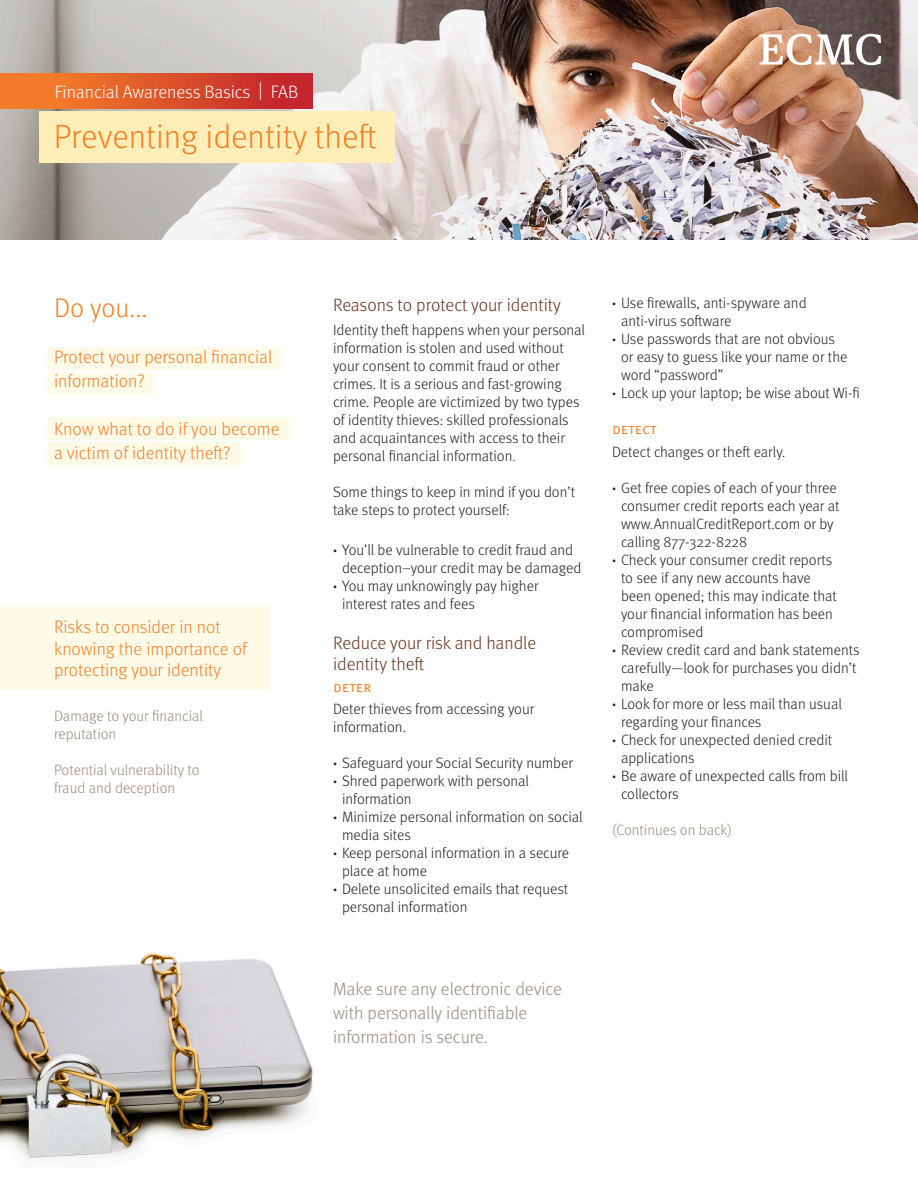
<style>
.page{position:relative;width:918px;height:1188px;background:#fff}
.page>*{position:absolute;margin:0;border:0;box-sizing:border-box;transform-origin:0 0}
.t1{font:300 33.75px "Meta OT";color:#f48026}
.t2{font:300 27px "Meta OT";color:#f48026}
.Header_1{font:300 18px/24px "Meta OT";color:#f48026}
.t3{font:300 18px/24px "Meta OT";color:#998b7d}
.Header_1-2{font:300 18px/21.6px "Meta OT";color:#68311e}
.t4{font:300 18px "Meta OT";letter-spacing:-.005em;color:#fff}
.t5{font:300 15px/18px "Meta OT";color:#231f20}
.Bulleted_list{font:300 15px/18px "Meta OT";color:#998b7d}
.Header_2{font:15px "Meta OT Norm";color:#f48026}
.s1{font-weight:700}
</style>
<div class="page">
<img style="left:0;top:953px;width:313px;height:207px">
<img style="left:0;top:0;width:918px;height:240px">
<svg style="left:759px;top:34px;width:122px;height:31px"></svg>
<div style="left:48px;top:347px;width:233px;height:22px;background:#fefae8"></div>
<div style="left:48px;top:442px;width:193px;height:22px;background:#fefae8"></div>
<div style="left:39px;top:112px;width:355px;height:51px;background:#ffeeb8"></div>
<div style="left:48px;top:372px;width:105px;height:22px;background:#fefae8"></div>
<div style="left:47px;top:417px;width:241px;height:23px;background:#fefae8"></div>
<div style="left:0;top:607px;width:270px;height:82px;background:#fefae8"></div>
<div style="left:0;top:73px;width:313px;height:36px;background:linear-gradient(to right,#fb8929,#c0202c)"></div>
<p class="t4" style="left:55px;top:81px;width:245px">Financial Awareness Basics | FAB</p>
<p class="t1" style="left:54px;top:117px;width:324px">Preventing identity theft</p>
<p class="t2" style="left:54px;top:292px;width:95px">Do you...</p>
<p class="Header_1" style="left:54px;top:345px;width:220px">Protect your personal financial information?</p>
<p class="Header_1" style="left:54px;top:417px;width:227px">Know what to do if you become a victim of identity theft?</p>
<p class="Header_1" style="left:54px;top:616px;width:194px;line-height:21.6px">Risks to consider in not knowing the importance of protecting your identity</p>
<p class="Bulleted_list" style="left:54px;top:707px;width:151px">Damage to your financial reputation</p>
<p class="Bulleted_list" style="left:54px;top:761px;width:147px">Potential vulnerability to fraud and deception</p>
<p class="Header_1-2" style="left:333px;top:294px;width:229px">Reasons to protect your identity</p>
<p class="t5" style="left:333px;top:321px;width:254px">Identity theft happens when your personal information is stolen and used without your consent to commit fraud or other crimes. It is a serious and fast-growing crime. People are victimized by two types of identity thieves: skilled professionals and acquaintances with access to their personal financial information.</p>
<p class="t5" style="left:333px;top:483px;width:244px">Some things to keep in mind if you don’t take steps to protect yourself:</p>
<p class="t5" style="left:342px;top:541px;width:241px;text-indent:-9px"><span class="s1">·</span> You’ll be vulnerable to credit fraud and deception–your credit may be damaged</p>
<p class="t5" style="left:342px;top:577px;width:198px;text-indent:-9px"><span class="s1">·</span> You may unknowingly pay higher interest rates and fees</p>
<p class="Header_1-2" style="left:333px;top:632px;width:205px">Reduce your risk and handle identity theft</p>
<p class="Header_2" style="left:333px;top:678px;width:40px">deter</p>
<p class="t5" style="left:333px;top:700px;width:203px">Deter thieves from accessing your information.</p>
<p class="t5" style="left:333px;top:754px;width:241px"><span class="s1">·</span> Safeguard your Social Security number</p>
<p class="t5" style="left:342px;top:772px;width:189px;text-indent:-9px"><span class="s1">·</span> Shred paperwork with personal information</p>
<p class="t5" style="left:342px;top:808px;width:242px;text-indent:-9px"><span class="s1">·</span> Minimize personal information on social media sites</p>
<p class="t5" style="left:342px;top:844px;width:229px;text-indent:-9px"><span class="s1">·</span> Keep personal information in a secure place at home</p>
<p class="t5" style="left:342px;top:880px;width:228px;text-indent:-9px"><span class="s1">·</span> Delete unsolicited emails that request personal information</p>
<p class="t3" style="left:333px;top:977px;width:230px">Make sure any electronic device with personally identifiable information is secure.</p>
<p class="t5" style="left:621px;top:294px;width:187px;text-indent:-9px"><span class="s1">·</span> Use firewalls, anti-spyware and anti-virus software</p>
<p class="t5" style="left:621px;top:330px;width:228px;text-indent:-9px"><span class="s1">·</span> Use passwords that are not obvious or easy to guess like your name or the word “password”</p>
<p class="t5" style="left:612px;top:384px;width:249px"><span class="s1">·</span> Lock up your laptop; be wise about Wi-fi</p>
<p class="Header_2" style="left:612px;top:420px;width:46px">detect</p>
<p class="t5" style="left:612px;top:443px;width:175px">Detect changes or theft early.</p>
<p class="t5" style="left:621px;top:479px;width:220px;text-indent:-9px"><span class="s1">·</span> Get free copies of each of your three consumer credit reports each year at www.AnnualCreditReport.com or by calling 877-322-8228</p>
<p class="t5" style="left:621px;top:551px;width:217px;text-indent:-9px"><span class="s1">·</span> Check your consumer credit reports to see if any new accounts have been opened; this may indicate that your financial information has been compromised</p>
<p class="t5" style="left:621px;top:641px;width:240px;text-indent:-9px"><span class="s1">·</span> Review credit card and bank statements carefully—look for purchases you didn’t make</p>
<p class="t5" style="left:621px;top:695px;width:222px;text-indent:-9px"><span class="s1">·</span> Look for more or less mail than usual regarding your finances</p>
<p class="t5" style="left:621px;top:731px;width:213px;text-indent:-9px"><span class="s1">·</span> Check for unexpected denied credit applications</p>
<p class="t5" style="left:621px;top:767px;width:229px;text-indent:-9px"><span class="s1">·</span> Be aware of unexpected calls from bill collectors</p>
<p class="Bulleted_list" style="left:612px;top:821px;width:121px">(Continues on back)</p>
</div>
